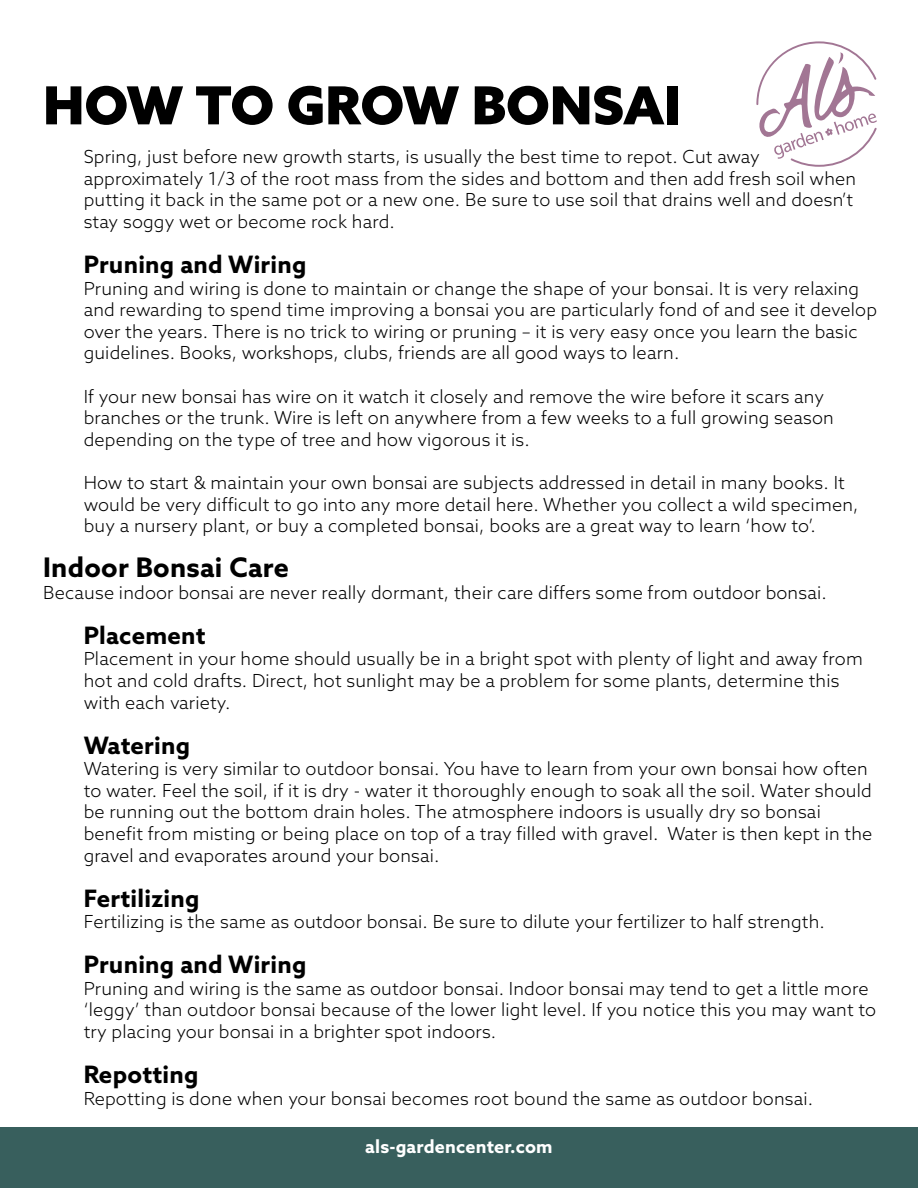
<style>
.page{position:relative;width:918px;height:1188px;background:#fff}
.page>*{position:absolute;margin:0;border:0;box-sizing:border-box;transform-origin:0 0}
.t1{font:900 52.5px "Azo Sans";color:#000}
.t2{font:700 27px "Azo Sans";letter-spacing:.01em;color:#000}
.t3{font:700 24px "Azo Sans";letter-spacing:.01em;color:#000}
.t4{font:300 18px/21.6px "Azo Sans";letter-spacing:.01em;color:#000}
.t5{font:700 18px "Azo Sans";letter-spacing:.01em;color:#fff}
</style>
<div class="page">
<div style="left:0;top:1128px;width:918px;height:60px;background:#385f5d"></div>
<svg style="left:756px;top:41px;width:121px;height:126px"></svg>
<h1 class="t1" style="left:43px;top:70px;width:640px">HOW TO GROW BONSAI</h1>
<p class="t4" style="left:84px;top:146px;width:774px">Spring, just before new growth starts, is usually the best time to repot. Cut away approximately 1/3 of the root mass from the sides and bottom and then add fresh soil when putting it back in the same pot or a new one. Be sure to use soil that drains well and doesn’t stay soggy wet or become rock hard.</p>
<h3 class="t3" style="left:84px;top:248px;width:224px">Pruning and Wiring</h3>
<p class="t4" style="left:84px;top:277px;width:795px">Pruning and wiring is done to maintain or change the shape of your bonsai. It is very relaxing and rewarding to spend time improving a bonsai you are particularly fond of and see it develop over the years. There is no trick to wiring or pruning – it is very easy once you learn the basic guidelines. Books, workshops, clubs, friends are all good ways to learn.</p>
<p class="t4" style="left:84px;top:385px;width:752px">If your new bonsai has wire on it watch it closely and remove the wire before it scars any branches or the trunk. Wire is left on anywhere from a few weeks to a full growing season depending on the type of tree and how vigorous it is.</p>
<p class="t4" style="left:84px;top:472px;width:776px">How to start &amp; maintain your own bonsai are subjects addressed in detail in many books. It would be very difficult to go into any more detail here. Whether you collect a wild specimen, buy a nursery plant, or buy a completed bonsai, books are a great way to learn ‘how to’.</p>
<h2 class="t2" style="left:43px;top:550px;width:247px">Indoor Bonsai Care</h2>
<p class="t4" style="left:43px;top:581px;width:785px">Because indoor bonsai are never really dormant, their care differs some from outdoor bonsai.</p>
<h3 class="t3" style="left:84px;top:619px;width:124px">Placement</h3>
<p class="t4" style="left:84px;top:648px;width:781px">Placement in your home should usually be in a bright spot with plenty of light and away from hot and cold drafts. Direct, hot sunlight may be a problem for some plants, determine this with each variety.</p>
<h3 class="t3" style="left:84px;top:729px;width:108px">Watering</h3>
<p class="t4" style="left:84px;top:758px;width:790px">Watering is very similar to outdoor bonsai. You have to learn from your own bonsai how often to water. Feel the soil, if it is dry - water it thoroughly enough to soak all the soil. Water should be running out the bottom drain holes. The atmosphere indoors is usually dry so bonsai benefit from misting or being place on top of a tray filled with gravel. Water is then kept in the gravel and evaporates around your bonsai.</p>
<h3 class="t3" style="left:84px;top:882px;width:117px">Fertilizing</h3>
<p class="t4" style="left:84px;top:911px;width:743px">Fertilizing is the same as outdoor bonsai. Be sure to dilute your fertilizer to half strength.</p>
<h3 class="t3" style="left:84px;top:949px;width:224px">Pruning and Wiring</h3>
<p class="t4" style="left:84px;top:977px;width:794px">Pruning and wiring is the same as outdoor bonsai. Indoor bonsai may tend to get a little more ‘leggy’ than outdoor bonsai because of the lower light level. If you notice this you may want to try placing your bonsai in a brighter spot indoors.</p>
<h3 class="t3" style="left:84px;top:1058px;width:116px">Repotting</h3>
<p class="t4" style="left:84px;top:1087px;width:731px">Repotting is done when your bonsai becomes root bound the same as outdoor bonsai.</p>
<p class="t5" style="left:365px;top:1134px;width:189px">als-gardencenter.com</p>
</div>
